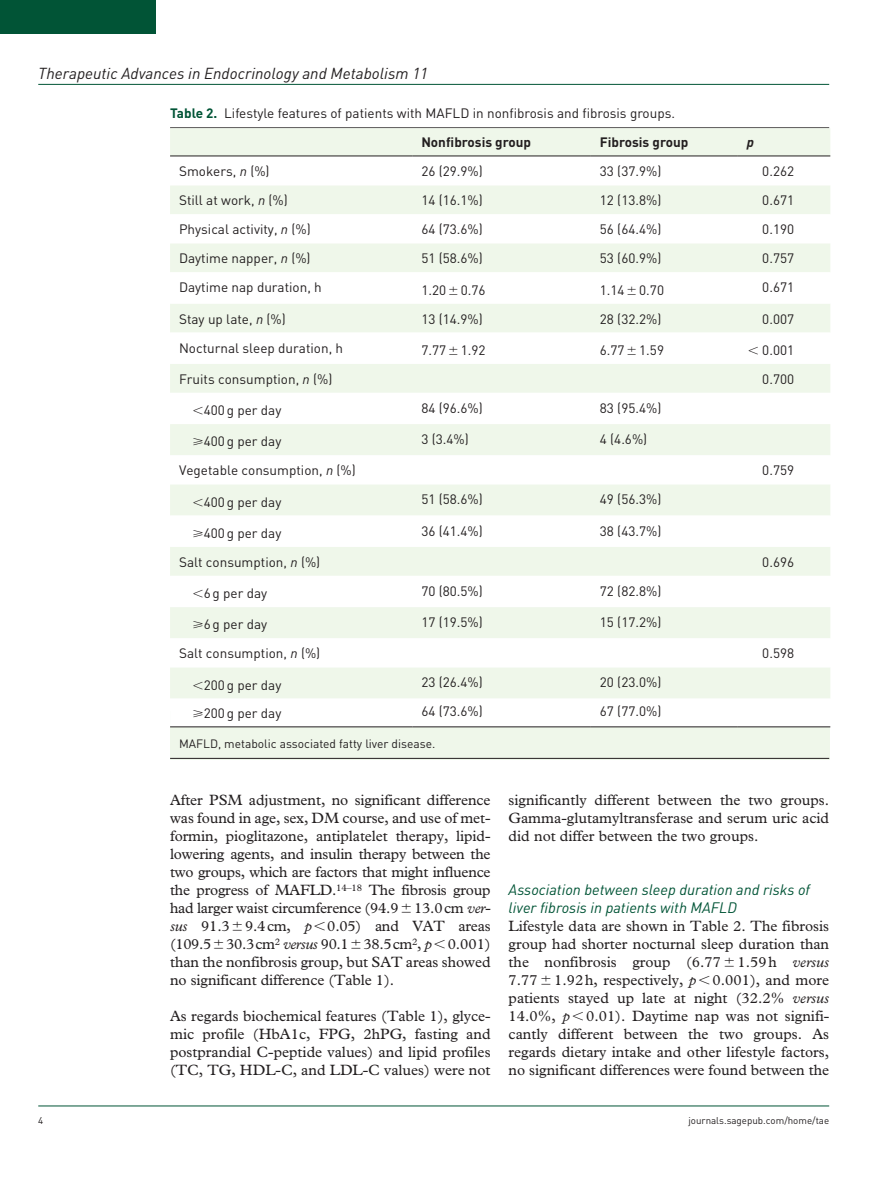
<style>
.page{position:relative;width:893px;height:1191px;background:#fff}
.page>*{position:absolute;margin:0;border:0;box-sizing:border-box;transform-origin:0 0}
.t1{font:italic 15.75px "DIN";color:#231f20}
.t2{font:15px/18px "Plantin Std";color:#231f20;text-align:justify}
.t3{font:italic 15px/18px "DIN";color:#015436}
.t4{font:13.5px/28.5px "DIN";color:#231f20}
.t5{font:700 13.5px "DIN";color:#231f20}
.t6{font:italic 700 13.5px "DIN";color:#231f20}
.t7{font:12px "DIN";color:#231f20}
.t8{font:9.75px "DIN";color:#231f20}
.s1{font-weight:700;color:#015436}
.s2{font-weight:700}
.s3{font-style:italic}
</style>
<div class="page">
<hr style="left:38px;top:84px;width:791px;height:1px;background:#015436">
<hr style="left:38px;top:1105px;width:791px;height:1px;background:#015436">
<div style="left:0;top:0;width:155px;height:34px;background:#015436"></div>
<div style="left:170px;top:711px;width:659px;height:48px;background:#eff7ea"></div>
<hr style="left:170px;top:127px;width:659px;height:1px;background:#231f20">
<hr style="left:170px;top:758px;width:659px;height:1px;background:#231f20">
<svg style="left:170px;top:128px;width:660px;height:28px;background:#eaf2e5"></svg>
<svg style="left:170px;top:185px;width:660px;height:541px"></svg>
<hr style="left:170px;top:156px;width:242px;height:1px;background:#231f20">
<hr style="left:412px;top:156px;width:179px;height:1px;background:#231f20">
<hr style="left:591px;top:156px;width:147px;height:1px;background:#231f20">
<hr style="left:738px;top:156px;width:92px;height:1px;background:#231f20">
<hr style="left:170px;top:726px;width:242px;height:1px;background:#231f20">
<hr style="left:412px;top:726px;width:179px;height:1px;background:#231f20">
<hr style="left:591px;top:726px;width:147px;height:1px;background:#231f20">
<hr style="left:738px;top:726px;width:92px;height:1px;background:#231f20">
<svg style="left:449px;top:286px;width:8px;height:8px"></svg>
<svg style="left:628px;top:286px;width:8px;height:8px"></svg>
<svg style="left:449px;top:346px;width:8px;height:8px"></svg>
<svg style="left:628px;top:346px;width:8px;height:8px"></svg>
<svg style="left:749px;top:346px;width:9px;height:8px"></svg>
<svg style="left:194px;top:407px;width:9px;height:7px"></svg>
<svg style="left:194px;top:498px;width:9px;height:8px"></svg>
<svg style="left:194px;top:590px;width:9px;height:7px"></svg>
<svg style="left:194px;top:681px;width:9px;height:8px"></svg>
<p class="t1" style="left:38px;top:63px;width:391px">Therapeutic Advances in Endocrinology and Metabolism 11</p>
<p class="t4" style="left:421px;top:99px;width:255px;text-indent:-251px"><span class="s1">Table 2.</span> Lifestyle features of patients with MAFLD in nonfibrosis and fibrosis groups.<br><span class="s2">Nonfibrosis group</span></p>
<p class="t5" style="left:600px;top:133px;width:90px">Fibrosis group</p>
<p class="t6" style="left:747px;top:133px;width:9px">p</p>
<p class="t4" style="left:179px;top:157px;width:92px">Smokers, <span class="s3">n</span> (%)</p>
<p class="t4" style="left:421px;top:157px;width:63px">26 (29.9%)</p>
<p class="t4" style="left:600px;top:157px;width:63px">33 (37.9%)</p>
<p class="t4" style="left:762px;top:157px;width:33px">0.262</p>
<p class="t4" style="left:179px;top:186px;width:110px">Still at work, <span class="s3">n</span> (%)</p>
<p class="t4" style="left:421px;top:186px;width:63px">14 (16.1%)</p>
<p class="t4" style="left:600px;top:186px;width:63px">12 (13.8%)</p>
<p class="t4" style="left:762px;top:186px;width:33px">0.671</p>
<p class="t4" style="left:179px;top:215px;width:133px">Physical activity, <span class="s3">n</span> (%)</p>
<p class="t4" style="left:421px;top:215px;width:63px">64 (73.6%)</p>
<p class="t4" style="left:600px;top:215px;width:63px">56 (64.4%)</p>
<p class="t4" style="left:762px;top:215px;width:33px">0.190</p>
<p class="t4" style="left:179px;top:244px;width:133px">Daytime napper, <span class="s3">n</span> (%)</p>
<p class="t4" style="left:421px;top:244px;width:63px">51 (58.6%)</p>
<p class="t4" style="left:600px;top:244px;width:63px">53 (60.9%)</p>
<p class="t4" style="left:762px;top:244px;width:33px">0.757</p>
<p class="t4" style="left:179px;top:273px;width:144px">Daytime nap duration, h</p>
<p class="t4" style="left:421px;top:275px;width:66px">1.20 0.76</p>
<p class="t4" style="left:600px;top:275px;width:66px">1.14 0.70</p>
<p class="t4" style="left:762px;top:273px;width:33px">0.671</p>
<p class="t4" style="left:179px;top:304px;width:108px">Stay up late, <span class="s3">n</span> (%)</p>
<p class="t4" style="left:421px;top:304px;width:63px">13 (14.9%)</p>
<p class="t4" style="left:600px;top:304px;width:63px">28 (32.2%)</p>
<p class="t4" style="left:762px;top:304px;width:33px">0.007</p>
<p class="t4" style="left:179px;top:333px;width:166px">Nocturnal sleep duration, h</p>
<p class="t4" style="left:421px;top:335px;width:66px">7.77 1.92</p>
<p class="t4" style="left:600px;top:335px;width:66px">6.77 1.59</p>
<p class="t4" style="left:762px;top:335px;width:33px">0.001</p>
<p class="t4" style="left:179px;top:364px;width:155px">Fruits consumption, <span class="s3">n</span> (%)</p>
<p class="t4" style="left:762px;top:364px;width:33px">0.700</p>
<p class="t4" style="left:204px;top:396px;width:79px">400g per day</p>
<p class="t4" style="left:421px;top:393px;width:63px">84 (96.6%)</p>
<p class="t4" style="left:600px;top:393px;width:63px">83 (95.4%)</p>
<p class="t4" style="left:193px;top:427px;width:90px">⩾400g per day</p>
<p class="t4" style="left:421px;top:424px;width:49px">3 (3.4%)</p>
<p class="t4" style="left:600px;top:424px;width:49px">4 (4.6%)</p>
<p class="t4" style="left:179px;top:456px;width:178px">Vegetable consumption, <span class="s3">n</span> (%)</p>
<p class="t4" style="left:762px;top:456px;width:33px">0.759</p>
<p class="t4" style="left:204px;top:487px;width:79px">400g per day</p>
<p class="t4" style="left:421px;top:485px;width:63px">51 (58.6%)</p>
<p class="t4" style="left:600px;top:485px;width:63px">49 (56.3%)</p>
<p class="t4" style="left:193px;top:518px;width:90px">⩾400g per day</p>
<p class="t4" style="left:421px;top:516px;width:63px">36 (41.4%)</p>
<p class="t4" style="left:600px;top:516px;width:63px">38 (43.7%)</p>
<p class="t4" style="left:179px;top:547px;width:143px">Salt consumption, <span class="s3">n</span> (%)</p>
<p class="t4" style="left:762px;top:547px;width:33px">0.696</p>
<p class="t4" style="left:204px;top:578px;width:65px">6g per day</p>
<p class="t4" style="left:421px;top:576px;width:63px">70 (80.5%)</p>
<p class="t4" style="left:600px;top:576px;width:63px">72 (82.8%)</p>
<p class="t4" style="left:193px;top:610px;width:76px">⩾6g per day</p>
<p class="t4" style="left:421px;top:607px;width:63px">17 (19.5%)</p>
<p class="t4" style="left:600px;top:607px;width:63px">15 (17.2%)</p>
<p class="t4" style="left:179px;top:639px;width:143px">Salt consumption, <span class="s3">n</span> (%)</p>
<p class="t4" style="left:762px;top:639px;width:33px">0.598</p>
<p class="t4" style="left:204px;top:670px;width:79px">200g per day</p>
<p class="t4" style="left:421px;top:668px;width:63px">23 (26.4%)</p>
<p class="t4" style="left:600px;top:668px;width:63px">20 (23.0%)</p>
<p class="t4" style="left:193px;top:698px;width:90px">⩾200g per day</p>
<p class="t4" style="left:421px;top:696px;width:63px">64 (73.6%)</p>
<p class="t4" style="left:600px;top:696px;width:63px">67 (77.0%)</p>
<p class="t7" style="left:179px;top:735px;width:258px">MAFLD, metabolic associated fatty liver disease.</p>
<p class="t2" style="left:170px;top:791px;width:322px">After PSM adjustment, no significant difference was found in age, sex, DM course, and use of met&shy;formin, pioglitazone, antiplatelet therapy, lipid&shy;lowering agents, and insulin therapy between the two groups, which are factors that might influence the progress of MAFLD.<sup>14–18</sup> The fibrosis group had larger waist circumference (94.9 13.0cm <span class="s3">ver&shy;sus</span> 91.3 9.4cm, <span class="s3">p</span> 0.05) and VAT areas (109.5 30.3cm<sup>2</sup> <span class="s3">versus</span> 90.1 38.5cm<sup>2</sup>, <span class="s3">p</span> 0.001) than the nonfibrosis group, but SAT areas showed no significant difference (Table 1).</p>
<p class="t2" style="left:170px;top:1007px;width:322px">As regards biochemical features (Table 1), glyce&shy;mic profile (HbA1c, FPG, 2hPG, fasting and postprandial C-peptide values) and lipid profiles (TC, TG, HDL-C, and LDL-C values) were not</p>
<p class="t2" style="left:509px;top:791px;width:322px">significantly different between the two groups.<br>Gamma-glutamyltransferase and serum uric acid did not differ between the two groups.</p>
<p class="t3" style="left:509px;top:880px;width:303px">Association between sleep duration and risks of liver fibrosis in patients with MAFLD</p>
<p class="t2" style="left:509px;top:917px;width:322px">Lifestyle data are shown in Table 2. The fibrosis group had shorter nocturnal sleep duration than the nonfibrosis group (6.77 1.59h <span class="s3">versus </span>7.77 1.92h, respectively, <span class="s3">p</span> 0.001), and more patients stayed up late at night (32.2% <span class="s3">versus </span>14.0%, <span class="s3">p</span> 0.01). Daytime nap was not signifi&shy;cantly different between the two groups. As regards dietary intake and other lifestyle factors, no significant differences were found between the</p>
<p class="t8" style="left:38px;top:1114px;width:7px">4</p>
<p class="t8" style="left:688px;top:1114px;width:142px">journals.sagepub.com/home/tae</p>
</div>
